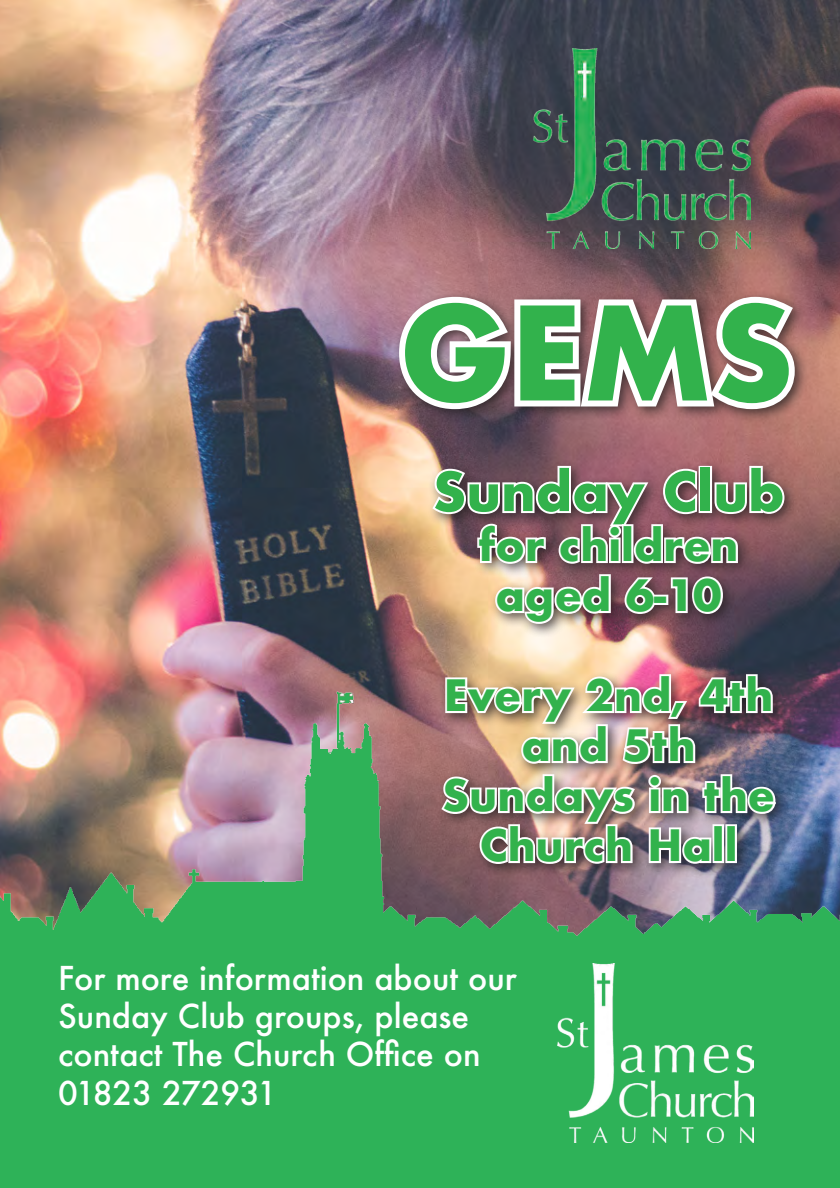
<style>
.page{position:relative;width:840px;height:1188px;background:#fff}
.page>*{position:absolute;margin:0;border:0;box-sizing:border-box;transform-origin:0 0}
.t1{font:700 126px "Futura";color:#32b24c}
.t2{font:700 52px "Futura";color:#32b24c}
.t3{font:700 42px/50px "Futura";color:#32b24c;text-align:center}
.t4{font:500 32px/38.4px "Futura";color:#fff}
</style>
<div class="page">
<img style="left:0;top:0;width:839px;height:664px">
<img style="left:0;top:664px;width:839px;height:524px">
<div style="left:392px;top:290px;width:416px;height:134px;background:#231f20;opacity:.75"></div>
<svg style="left:390px;top:289px;width:413px;height:128px"></svg>
<img style="left:533px;top:48px;width:217px;height:201px">
<div style="left:426px;top:460px;width:372px;height:418px;background:#231f20;opacity:.75"></div>
<img style="left:429px;top:464px;width:357px;height:163px">
<img style="left:438px;top:671px;width:340px;height:196px">
<div style="left:712px;top:824px;width:11px;height:39px;border:4px solid #fff"></div>
<div style="left:725px;top:824px;width:11px;height:39px;border:4px solid #fff"></div>
<img style="left:557px;top:963px;width:195px;height:180px">
<p class="t1" style="left:399px;top:262px;width:396px">GEMS</p>
<p class="t2" style="left:432px;top:454px;width:353px">Sunday Club</p>
<p class="t3" style="left:478px;top:520px;width:261px">for children aged 6-10</p>
<p class="t3" style="left:442px;top:670px;width:334px">Every 2nd, 4th and 5th<br>Sundays in the<br>Church Hall</p>
<p class="t4" style="left:58px;top:958px;width:460px">For more information about our<br>Sunday Club groups, please</p>
<p class="t4" style="left:58px;top:1035px;width:423px">contact The Church Office on<br>01823 272931</p>
</div>
